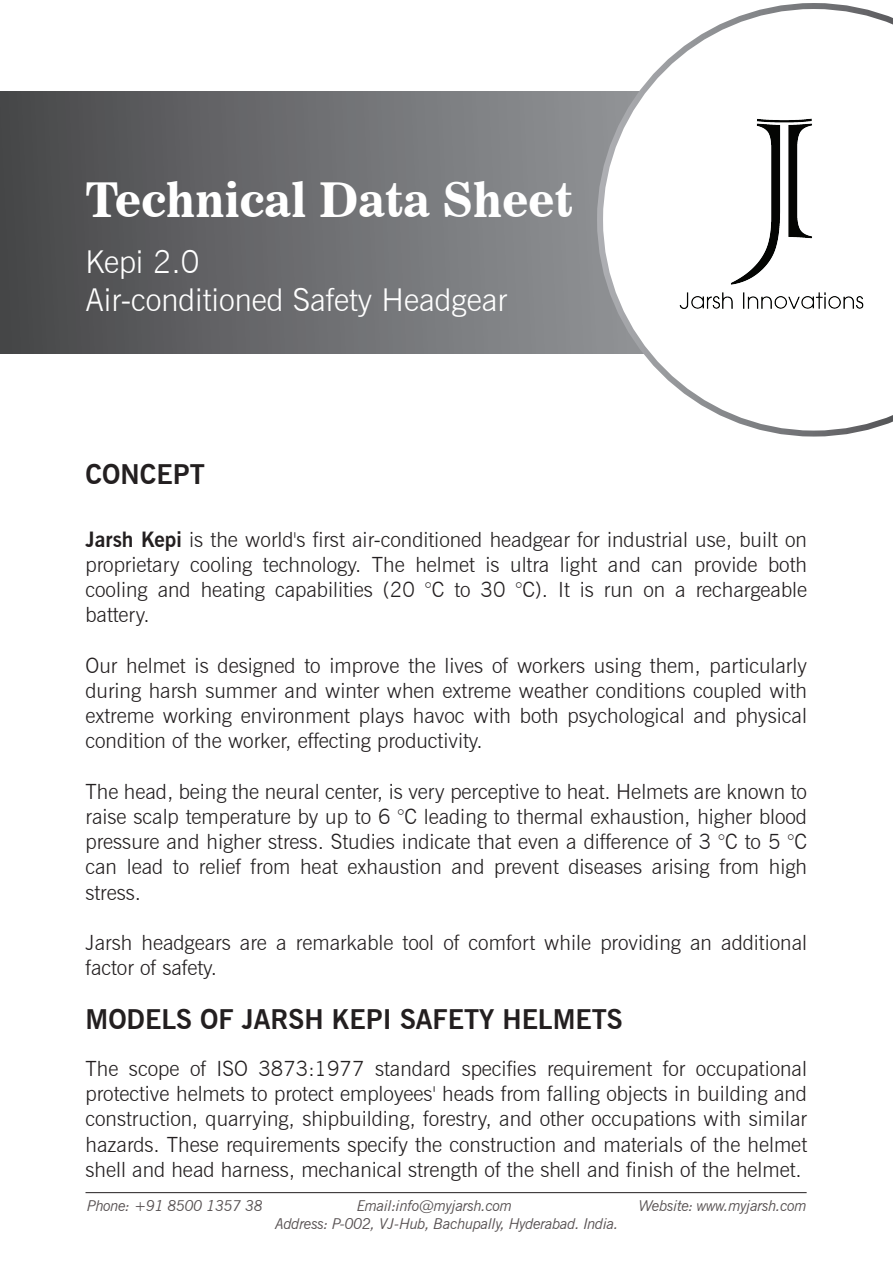
<style>
.page{position:relative;width:893px;height:1263px;background:#fff}
.page>*{position:absolute;margin:0;border:0;box-sizing:border-box;transform-origin:0 0}
.t1{font:47.1px "News 706 BT Bold C";color:#fff}
.t2{font:300 31.5px/37.8px "News Gothic BT";color:#fff}
.t3{font:700 27px "News Gothic BT";color:#231f20}
.t4{font:300 21px/25.2px "News Gothic BT";color:#231f20;text-align:justify}
.t5{font:italic 15px "News Gothic BT";letter-spacing:-.025em;color:#595354}
.s1{font-weight:700}
</style>
<div class="page">
<div style="left:0;top:92px;width:659px;height:261px;background:linear-gradient(to right,#474749,#96989b)"></div>
<svg style="left:597px;top:3px;width:296px;height:434px"></svg>
<img style="left:564px;top:106px;width:329px;height:234px">
<hr style="left:86px;top:1192px;width:721px;height:1px;background:#231f20">
<h1 class="t1" style="left:86px;top:172px;width:489px">Technical Data Sheet</h1>
<h2 class="t2" style="left:86px;top:242px;width:423px">Kepi 2.0<br>Air-conditioned Safety Headgear</h2>
<p class="t3" style="left:86px;top:458px;width:121px">CONCEPT</p>
<p class="t4" style="left:86px;top:526px;width:723px"><span class="s1">Jarsh Kepi</span> is the world's first air-conditioned headgear for industrial use, built on proprietary cooling technology. The helmet is ultra light and can provide both cooling and heating capabilities (20 °C to 30 °C). It is run on a rechargeable battery.</p>
<p class="t4" style="left:86px;top:652px;width:723px">Our helmet is designed to improve the lives of workers using them, particularly during harsh summer and winter when extreme weather conditions coupled with extreme working environment plays havoc with both psychological and physical condition of the worker, effecting productivity.</p>
<p class="t4" style="left:86px;top:778px;width:723px">The head, being the neural center, is very perceptive to heat. Helmets are known to raise scalp temperature by up to 6 °C leading to thermal exhaustion, higher blood pressure and higher stress. Studies indicate that even a difference of 3 °C to 5 °C can lead to relief from heat exhaustion and prevent diseases arising from high stress.</p>
<p class="t4" style="left:86px;top:930px;width:723px">Jarsh headgears are a remarkable tool of comfort while providing an additional factor of safety.</p>
<p class="t3" style="left:86px;top:1003px;width:539px">MODELS OF JARSH KEPI SAFETY HELMETS</p>
<p class="t4" style="left:86px;top:1056px;width:723px">The scope of ISO 3873:1977 standard specifies requirement for occupational protective helmets to protect employees' heads from falling objects in building and construction, quarrying, shipbuilding, forestry, and other occupations with similar hazards. These requirements specify the construction and materials of the helmet shell and head harness, mechanical strength of the shell and finish of the helmet.</p>
<p class="t5" style="left:87px;top:1196px;width:177px">Phone: +91 8500 1357 38</p>
<p class="t5" style="left:357px;top:1196px;width:156px">Email:info@myjarsh.com</p>
<p class="t5" style="left:639px;top:1196px;width:170px">Website: www.myjarsh.com</p>
<p class="t5" style="left:275px;top:1214px;width:345px">Address: P-002, VJ-Hub, Bachupally, Hyderabad. India.</p>
</div>
